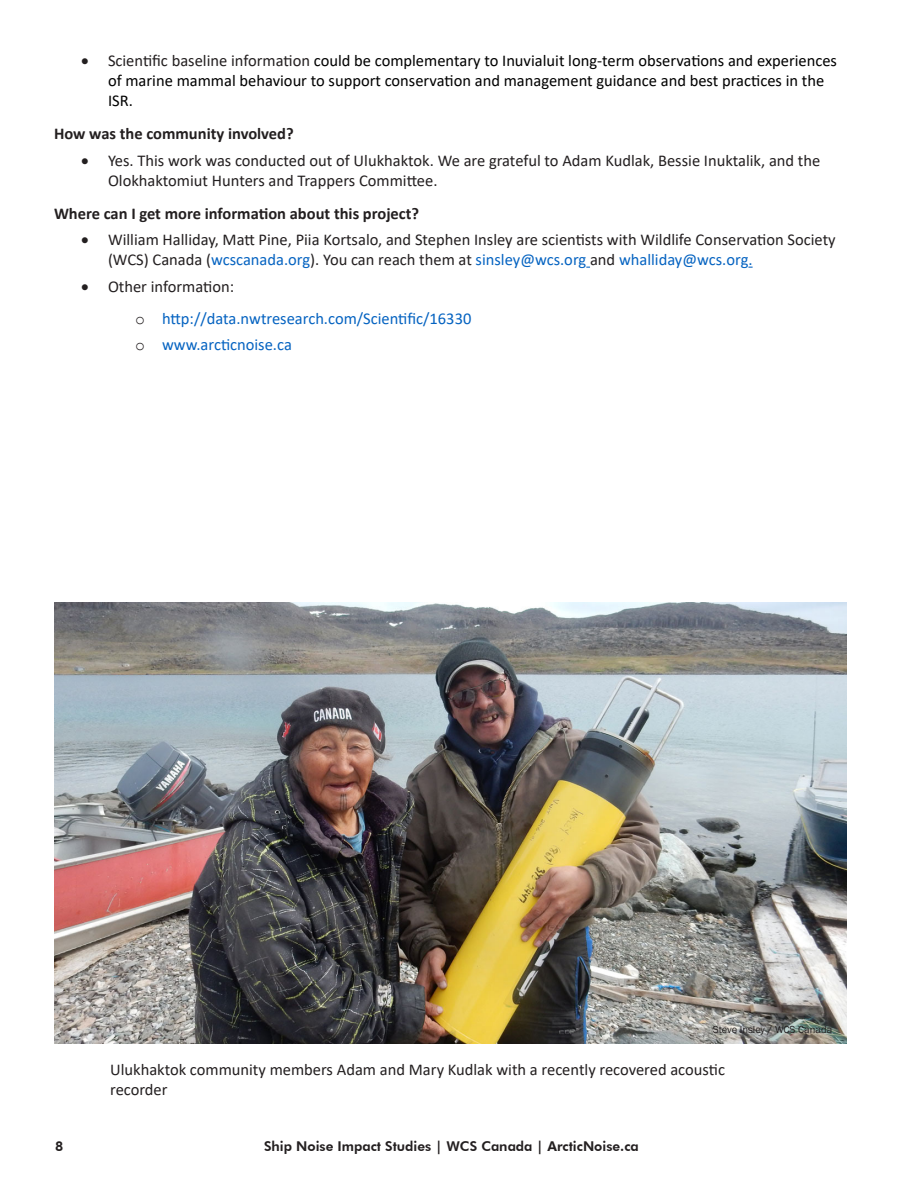
<style>
.page{position:relative;width:918px;height:1188px;background:#fff}
.page>*{position:absolute;margin:0;border:0;box-sizing:border-box;transform-origin:0 0}
.List_Paragraph{font:16.5px/19.8px "Calibri";color:#231f20}
.t1{font:16.5px/19.8px "Calibri";color:#000}
.t2{font:700 16.5px "Calibri";color:#231f20}
.t3{font:16.5px "Calibri";color:#0563c1}
.t4{font:800 13.5px "Futura BT";color:#231f20}
.List_Paragraph-2{font:10.5px "Franklin Gothic";color:#231f20}
.s1{color:#231f20}
.s2{color:#0563c1}
.s3{font-family:"Courier New";color:#231f20}
</style>
<div class="page">
<img style="left:54px;top:603px;width:793px;height:440px">
<p class="t1" style="left:108px;top:51px;width:731px;text-indent:-27px"><span class="s1">• Scientific baseline information</span> could be complementary to Inuvialuit long-term observations and experiences of marine mammal behaviour to support conservation and management guidance and best practices in the<br>ISR.</p>
<p class="t2" style="left:54px;top:122px;width:241px">How was the community involved?</p>
<p class="List_Paragraph" style="left:108px;top:150px;width:714px;text-indent:-27px">• Yes. This work was conducted out of Ulukhaktok. We are grateful to Adam Kudlak, Bessie Inuktalik, and the<br>Olokhaktomiut Hunters and Trappers Committee.</p>
<p class="t2" style="left:54px;top:202px;width:367px">Where can I get more information about this project?</p>
<p class="List_Paragraph" style="left:108px;top:230px;width:729px;text-indent:-27px">• William Halliday, Matt Pine, Piia Kortsalo, and Stephen Insley are scientists with Wildlife Conservation Society (WCS) Canada (<span class="s2">wcscanada.org</span>). You can reach them at <span class="s2">sinsley@wcs.org</span> and <span class="s2">whalliday@wcs.org.</span></p>
<p class="List_Paragraph" style="left:81px;top:276px;width:155px">• Other information:</p>
<p class="t3" style="left:135px;top:307px;width:338px"><span class="s3">o</span> http://data.nwtresearch.com/Scientific/16330</p>
<p class="t3" style="left:135px;top:333px;width:158px"><span class="s3">o</span> www.arcticnoise.ca</p>
<p class="List_Paragraph-2" style="left:713px;top:1023px;width:121px">Steve Insley / WCS Canada</p>
<p class="List_Paragraph" style="left:110px;top:1059px;width:616px">Ulukhaktok community members Adam and Mary Kudlak with a recently recovered acoustic recorder</p>
<p class="t4" style="left:55px;top:1138px;width:10px">8</p>
<p class="t4" style="left:264px;top:1138px;width:376px">Ship Noise Impact Studies | WCS Canada | ArcticNoise.ca</p>
</div>
